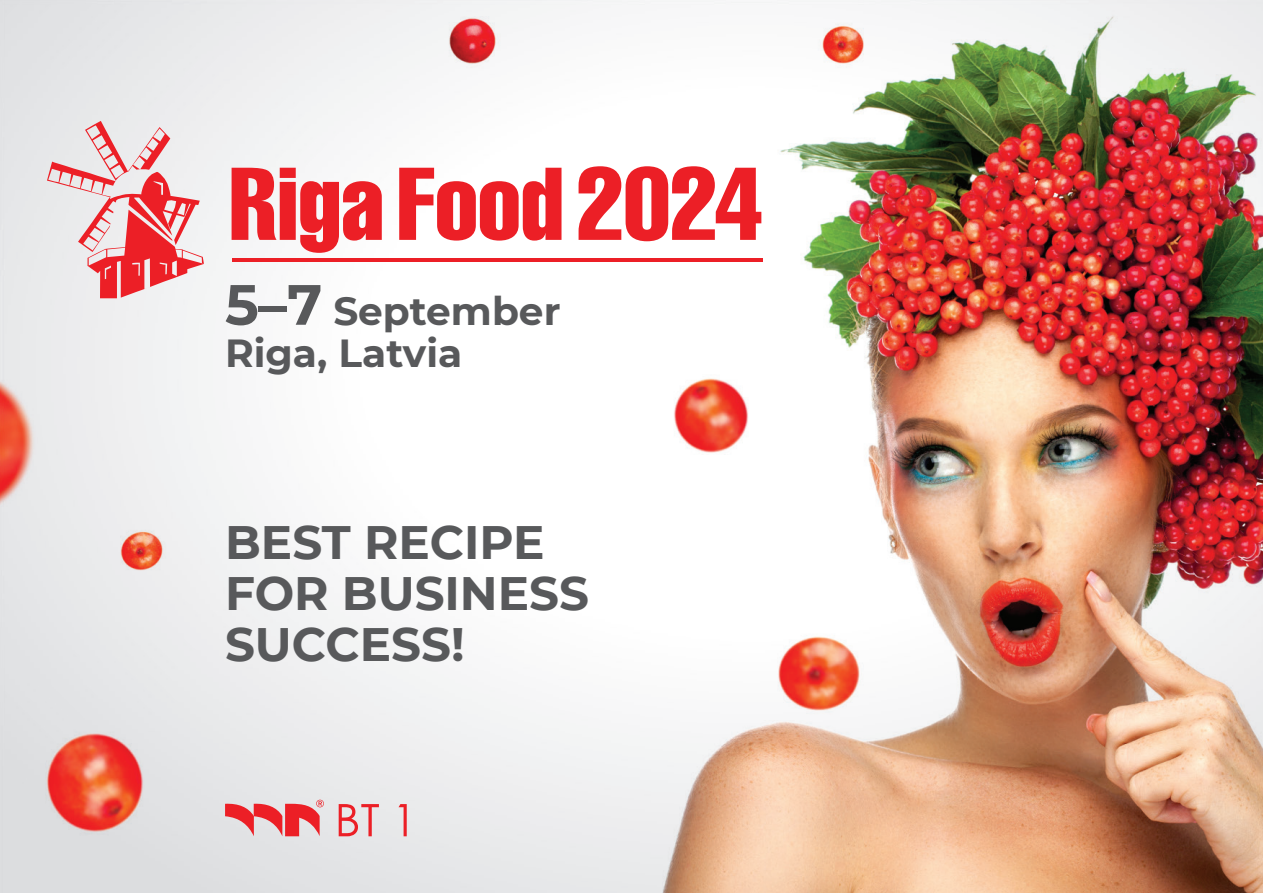
<style>
.page{position:relative;width:1263px;height:893px;background:#fff}
.page>*{position:absolute;margin:0;border:0;box-sizing:border-box;transform-origin:0 0}
.t1{font:101.4px "Rim Helvetica Compr";letter-spacing:-.005em;color:#ec1f26}
.t2{font:700 46.8px/51px "Montserrat";color:#58595b}
.t3{font:700 39.15px/42px "Montserrat";color:#58595b}
.s1{font-size:56.7px}
</style>
<div class="page">
<img style="left:0;top:0;width:1263px;height:893px">
<svg style="left:339px;top:804px;width:68px;height:32px;background:#e8b5b8"></svg>
<svg style="left:225px;top:800px;width:99px;height:36px;background:#e7868a"></svg>
<svg style="left:47px;top:121px;width:157px;height:177px"></svg>
<hr style="left:232px;top:259px;width:530px;height:3px;background:#ec1f26">
<h1 class="t1" style="left:230px;top:149px;width:534px">Riga Food 2024</h1>
<p class="t3" style="left:225px;top:288px;width:337px"><span class="s1">5–7</span> September<br>Riga, Latvia</p>
<p class="t2" style="left:225px;top:515px;width:365px">BEST RECIPE<br>FOR BUSINESS<br>SUCCESS!</p>
</div>
